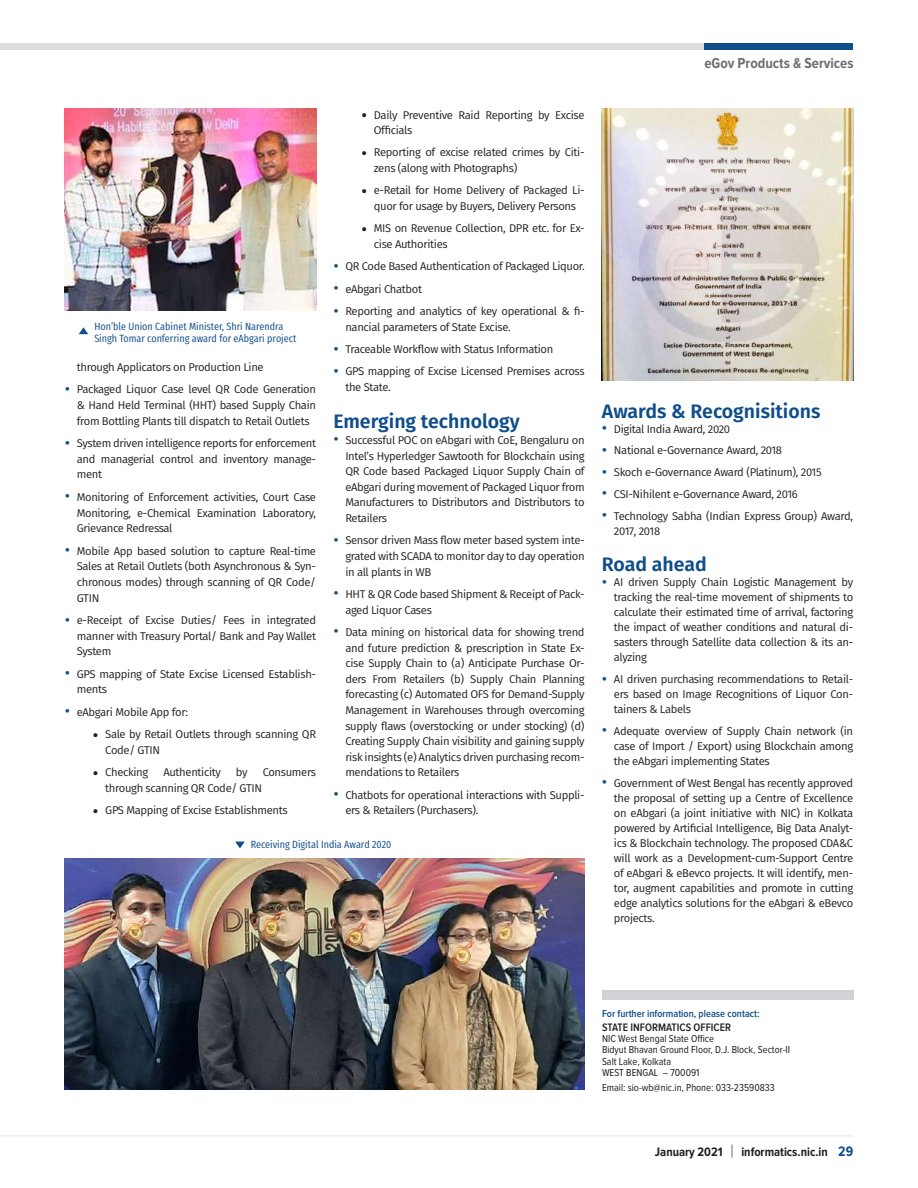
<style>
.page{position:relative;width:918px;height:1188px;background:#fff}
.page>*{position:absolute;margin:0;border:0;box-sizing:border-box;transform-origin:0 0}
.t1{font:600 19.5px "Fira Sans";color:#0f4e8a}
.t2{font:700 15px "Proxima Nova Cond";color:#6d6f72}
.t3{font:700 12.75px "Proxima Nova Cond";color:#231f20}
.t4{font:11.25px/15.6px "Fira Sans";letter-spacing:-.03em;color:#231f20;text-align:justify}
.t5{font:600 11.25px "Proxima Nova Cond";color:#231f20}
.t6{font:10.5px/11.2px "Proxima Nova Cond";color:#231f20}
.t7{font:10.5px/12px "Fira Sans Condensed";color:#0f4e8a}
.t8{font:600 10.5px "Proxima Nova Cond";color:#0f4e8a}
.s1{font-family:"Fira Sans Condensed";font-size:18px;color:#0b4f8b}
.s2{font-family:"Source Serif Pro";font-weight:700;font-size:15px}
.s3{font-size:14.25px;color:#0f4e8a}
</style>
<div class="page">
<div style="left:0;top:43px;width:762px;height:6px;background:#dedddd"></div>
<div style="left:705px;top:43px;width:148px;height:6px;background:#0f4e8a"></div>
<hr style="left:0;top:1136px;width:853px;height:1px;background:#e2e3e3">
<svg style="left:732px;top:1144px;width:1px;height:14px"></svg>
<div style="left:602px;top:990px;width:251px;height:9px;background:#d1d2d4"></div>
<img style="left:65px;top:108px;width:251px;height:202px">
<img style="left:602px;top:108px;width:251px;height:272px">
<svg style="left:79px;top:327px;width:9px;height:7px"></svg>
<img style="left:65px;top:859px;width:520px;height:231px">
<svg style="left:235px;top:842px;width:10px;height:6px"></svg>
<h2 class="t2" style="left:704px;top:54px;width:151px">eGov Products &amp; Services</h2>
<p class="t7" style="left:94px;top:319px;width:204px">Hon’ble Union Cabinet Minister, Shri Narendra<br>Singh Tomar conferring award for eAbgari project</p>
<p class="t4" style="left:77px;top:359px;width:188px">through Applicators on Production Line</p>
<p class="t4" style="left:77px;top:381px;width:241px;text-indent:-12px"><span class="s1">•</span> Packaged Liquor Case level QR Code Generation &amp; Hand Held Terminal (HHT) based Supply Chain from Bottling Plants till dispatch to Retail Outlets</p>
<p class="t4" style="left:77px;top:435px;width:241px;text-indent:-12px"><span class="s1">•</span> System driven intelligence reports for enforcement and managerial control and inventory manage&shy;ment</p>
<p class="t4" style="left:77px;top:489px;width:241px;text-indent:-12px"><span class="s1">•</span> Monitoring of Enforcement activities, Court Case Monitoring, e-Chemical Examination Laboratory, Grievance Redressal</p>
<p class="t4" style="left:77px;top:543px;width:241px;text-indent:-12px"><span class="s1">•</span> Mobile App based solution to capture Real-time Sales at Retail Outlets (both Asynchronous &amp; Syn&shy;chronous modes) through scanning of QR Code/ GTIN</p>
<p class="t4" style="left:77px;top:612px;width:241px;text-indent:-12px"><span class="s1">•</span> e-Receipt of Excise Duties/ Fees in integrated manner with Treasury Portal/ Bank and Pay Wallet System</p>
<p class="t4" style="left:77px;top:666px;width:241px;text-indent:-12px"><span class="s1">•</span> GPS mapping of State Excise Licensed Establish&shy;ments</p>
<p class="t4" style="left:65px;top:704px;width:125px"><span class="s1">•</span> eAbgari Mobile App for:</p>
<p class="t4" style="left:105px;top:726px;width:212px;text-indent:-12px"><span class="s2">•</span> Sale by Retail Outlets through scanning QR<br>Code/ GTIN</p>
<p class="t4" style="left:93px;top:764px;width:57px"><span class="s2">•</span> Checking</p>
<p class="t4" style="left:163px;top:764px;width:59px">Authenticity</p>
<p class="t4" style="left:236px;top:764px;width:13px">by</p>
<p class="t4" style="left:263px;top:764px;width:55px">Consumers</p>
<p class="t4" style="left:105px;top:780px;width:158px">through scanning QR Code/ GTIN</p>
<p class="t4" style="left:93px;top:802px;width:196px"><span class="s2">•</span> GPS Mapping of Excise Establishments</p>
<p class="t4" style="left:374px;top:107px;width:212px;text-indent:-12px"><span class="s2">•</span> Daily Preventive Raid Reporting by Excise<br>Officials</p>
<p class="t4" style="left:374px;top:145px;width:212px;text-indent:-12px"><span class="s2">•</span> Reporting of excise related crimes by Citi&shy;zens (along with Photographs)</p>
<p class="t4" style="left:362px;top:182px;width:224px;text-align:center"><span class="s2">•</span> e-Retail for Home Delivery of Packaged Li&shy;quor for usage by Buyers, Delivery Persons</p>
<p class="t4" style="left:374px;top:220px;width:212px;text-indent:-12px"><span class="s2">•</span> MIS on Revenue Collection, DPR etc. for Ex&shy;cise Authorities</p>
<p class="t4" style="left:333px;top:258px;width:253px"><span class="s1">•</span> QR Code Based Authentication of Packaged Liquor.</p>
<p class="t4" style="left:333px;top:281px;width:90px"><span class="s1">•</span> eAbgari Chatbot</p>
<p class="t4" style="left:345px;top:303px;width:241px;text-indent:-12px"><span class="s1">•</span> Reporting and analytics of key operational &amp; fi&shy;nancial parameters of State Excise.</p>
<p class="t4" style="left:333px;top:341px;width:222px"><span class="s1">•</span> Traceable Workflow with Status Information</p>
<p class="t4" style="left:345px;top:363px;width:241px;text-indent:-12px"><span class="s1">•</span> GPS mapping of Excise Licensed Premises across the State.</p>
<h1 class="t1" style="left:333px;top:406px;width:188px">Emerging technology</h1>
<p class="t4" style="left:345px;top:432px;width:241px;text-indent:-12px"><span class="s1">•</span> Successful POC on eAbgari with CoE, Bengaluru on Intel’s Hyperledger Sawtooth for Blockchain using QR Code based Packaged Liquor Supply Chain of eAbgari during movement of Packaged Liquor from Manufacturers to Distributors and Distributors to Retailers</p>
<p class="t4" style="left:345px;top:532px;width:241px;text-indent:-12px"><span class="s1">•</span> Sensor driven Mass flow meter based system inte&shy;grated with SCADA to monitor day to day operation in all plants in WB</p>
<p class="t4" style="left:345px;top:586px;width:241px;text-indent:-12px"><span class="s1">•</span> HHT &amp; QR Code based Shipment &amp; Receipt of Pack&shy;aged Liquor Cases</p>
<p class="t4" style="left:345px;top:624px;width:241px;text-indent:-12px"><span class="s1">•</span> Data mining on historical data for showing trend and future prediction &amp; prescription in State Ex&shy;cise Supply Chain to (a) Anticipate Purchase Or&shy;ders From Retailers (b) Supply Chain Planning forecasting (c) Automated OFS for Demand-Supply Management in Warehouses through overcoming supply flaws (overstocking or under stocking) (d)<br>Creating Supply Chain visibility and gaining supply risk insights (e) Analytics driven purchasing recom&shy;mendations to Retailers</p>
<p class="t4" style="left:345px;top:787px;width:241px;text-indent:-12px"><span class="s1">•</span> Chatbots for operational interactions with Suppli&shy;ers &amp; Retailers (Purchasers).</p>
<p class="t7" style="left:251px;top:838px;width:142px">Receiving Digital India Award 2020</p>
<h1 class="t1" style="left:602px;top:395px;width:220px">Awards &amp; Recognisitions</h1>
<p class="t4" style="left:602px;top:421px;width:130px"><span class="s1">•</span> Digital India Award, 2020</p>
<p class="t4" style="left:602px;top:442px;width:182px"><span class="s1">•</span> National e-Governance Award, 2018</p>
<p class="t4" style="left:602px;top:464px;width:221px"><span class="s1">•</span> Skoch e-Governance Award (Platinum), 2015</p>
<p class="t4" style="left:602px;top:486px;width:197px"><span class="s1">•</span> CSI-Nihilent e-Governance Award, 2016</p>
<p class="t4" style="left:614px;top:508px;width:241px;line-height:15px;text-indent:-12px"><span class="s1">•</span> Technology Sabha (Indian Express Group) Award,<br>2017, 2018</p>
<h1 class="t1" style="left:602px;top:549px;width:106px">Road ahead</h1>
<p class="t4" style="left:614px;top:575px;width:241px;line-height:15px;text-indent:-12px"><span class="s1">•</span> AI driven Supply Chain Logistic Management by tracking the real-time movement of shipments to calculate their estimated time of arrival, factoring the impact of weather conditions and natural di&shy;sasters through Satellite data collection &amp; its an&shy;alyzing</p>
<p class="t4" style="left:614px;top:671px;width:241px;line-height:15px;text-indent:-12px"><span class="s1">•</span> AI driven purchasing recommendations to Retail&shy;ers based on Image Recognitions of Liquor Con&shy;tainers &amp; Labels</p>
<p class="t4" style="left:614px;top:723px;width:241px;line-height:15px;text-indent:-12px"><span class="s1">•</span> Adequate overview of Supply Chain network (in case of Import / Export) using Blockchain among the eAbgari implementing States</p>
<p class="t4" style="left:614px;top:775px;width:241px;line-height:15px;text-indent:-12px"><span class="s1">•</span> Government of West Bengal has recently approved the proposal of setting up a Centre of Excellence on eAbgari (a joint initiative with NIC) in Kolkata powered by Artificial Intelligence, Big Data Analyt&shy;ics &amp; Blockchain technology. The proposed CDA&amp;C will work as a Development-cum-Support Centre of eAbgari &amp; eBevco projects. It will identify, men&shy;tor, augment capabilities and promote in cutting edge analytics solutions for the eAbgari &amp; eBevco projects.</p>
<p class="t8" style="left:602px;top:1009px;width:159px">For further information, please contact:</p>
<p class="t5" style="left:602px;top:1022px;width:131px">STATE INFORMATICS OFFICER</p>
<p class="t6" style="left:602px;top:1033px;width:190px">NIC West Bengal State Office<br>Bidyut Bhavan Ground Floor, D.J. Block, Sector-II<br>Salt Lake, Kolkata<br>WEST BENGAL – 700091</p>
<p class="t6" style="left:602px;top:1082px;width:174px">Email: sio-wb@nic.in, Phone: 033-23590833</p>
<p class="t3" style="left:655px;top:1144px;width:69px">January 2021</p>
<p class="t3" style="left:741px;top:1144px;width:113px">informatics.nic.in <span class="s3">29</span></p>
</div>
